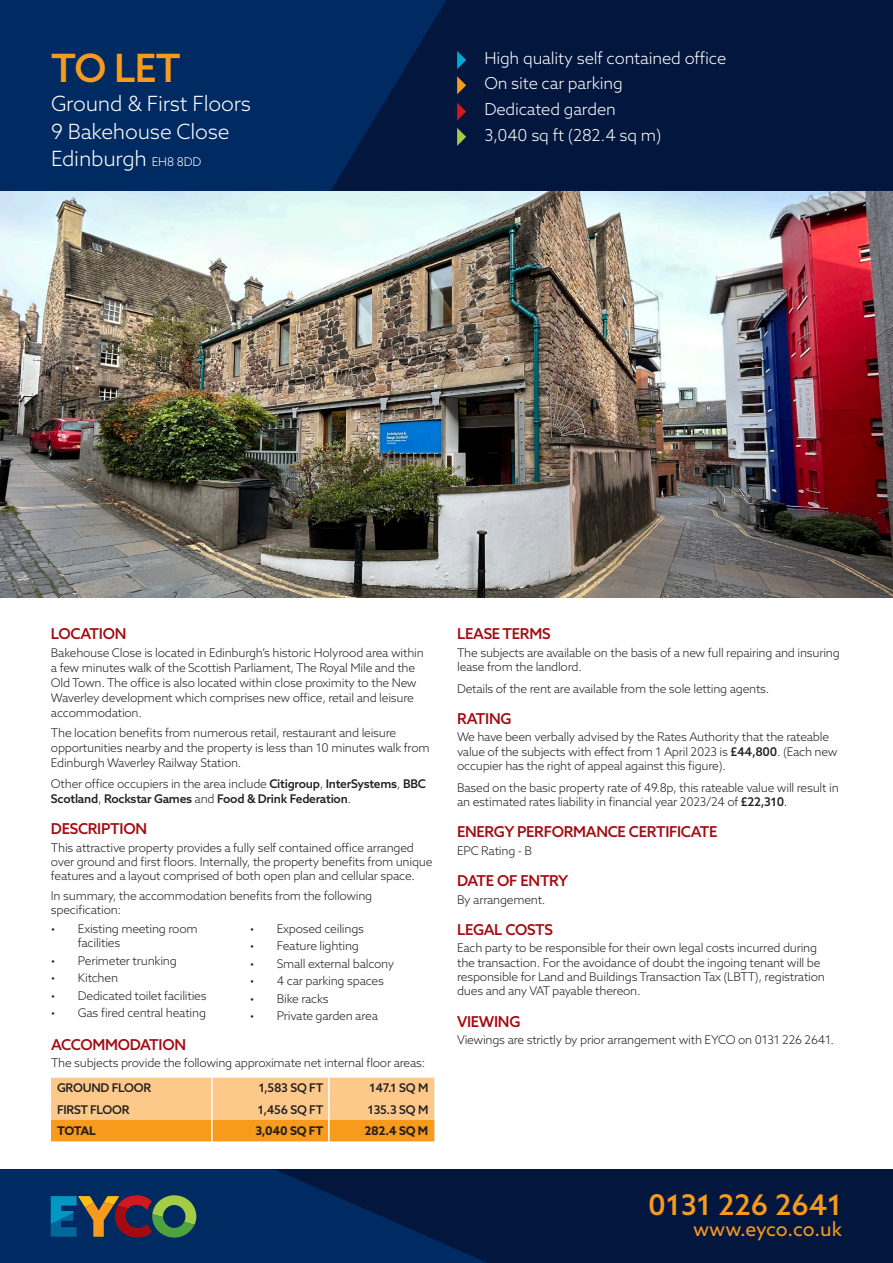
<style>
.page{position:relative;width:893px;height:1263px;background:#fff}
.page>*{position:absolute;margin:0;border:0;box-sizing:border-box;transform-origin:0 0}
.Heading_1_-_to_let{font:500 39px "Azo Sans";color:#f89a1c}
.t1{font:500 28.5px "Azo Sans";color:#f89a1c}
.Heading_2_-_address{font:300 21px "Azo Sans";letter-spacing:-.01em;color:#fff}
.t2{font:19.5px "Azo Sans";letter-spacing:-.005em;color:#f89a1c}
.Heading_3_-_square_bullets{font:300 16.5px "Azo Sans";letter-spacing:-.01em;color:#fff}
.Para_header{font:500 15px "Azo Sans";letter-spacing:-.02em;color:#a50a11}
.Body_text{font:300 12px/14.2px "Azo Sans";letter-spacing:-.02em;color:#231f20}
.Body_text-2{font:500 12px/15px "Azo Sans";letter-spacing:-.02em;color:#231f20}
.t3{font:700 12px "Azo Sans";letter-spacing:-.02em;color:#231f20}
.s1{font-size:12px}
.s2{font-weight:300}
.s3{font-weight:500}
</style>
<div class="page">
<div style="left:0;top:0;width:893px;height:191px;background:#03173e"></div>
<div style="left:0;top:1169px;width:893px;height:94px;background:#03173e"></div>
<svg style="left:0;top:1169px;width:487px;height:94px;fill:#002a62"></svg>
<svg style="left:0;top:0;width:446px;height:191px;background:#00275d"></svg>
<svg style="left:457px;top:51px;width:9px;height:18px"></svg>
<svg style="left:457px;top:76px;width:9px;height:18px"></svg>
<svg style="left:457px;top:103px;width:9px;height:18px"></svg>
<svg style="left:457px;top:128px;width:9px;height:18px"></svg>
<svg style="left:51px;top:1195px;width:145px;height:42px;background:#495855"></svg>
<img style="left:0;top:191px;width:893px;height:406px">
<svg style="left:51px;top:1078px;width:383px;height:63px;background:#fbb965"></svg>
<hr style="left:211px;top:1078px;width:2px;height:20px;background:#fff">
<hr style="left:328px;top:1078px;width:2px;height:20px;background:#fff">
<hr style="left:211px;top:1098px;width:2px;height:22px;background:#fff">
<hr style="left:328px;top:1098px;width:2px;height:22px;background:#fff">
<hr style="left:211px;top:1120px;width:2px;height:21px;background:#fff">
<hr style="left:328px;top:1120px;width:2px;height:21px;background:#fff">
<p class="Heading_1_-_to_let" style="left:51px;top:43px;width:131px">TO LET</p>
<p class="Heading_2_-_address" style="left:51px;top:90px;width:202px">Ground &amp; First Floors</p>
<p class="Heading_2_-_address" style="left:51px;top:118px;width:180px">9 Bakehouse Close</p>
<p class="Heading_2_-_address" style="left:51px;top:145px;width:152px">Edinburgh <span class="s1">EH8 8DD</span></p>
<p class="Heading_3_-_square_bullets" style="left:484px;top:47px;width:243px">High quality self contained office</p>
<p class="Heading_3_-_square_bullets" style="left:484px;top:73px;width:140px">On site car parking</p>
<p class="Heading_3_-_square_bullets" style="left:484px;top:99px;width:133px">Dedicated garden</p>
<p class="Heading_3_-_square_bullets" style="left:484px;top:125px;width:179px">3,040 sq ft (282.4 sq m)</p>
<p class="Para_header" style="left:51px;top:624px;width:77px">LOCATION</p>
<p class="Body_text" style="left:51px;top:645px;width:374px;line-height:15px">Bakehouse Close is located in Edinburgh’s historic Holyrood area within a few minutes walk of the Scottish Parliament, The Royal Mile and the Old Town. The office is also located within close proximity to the New Waverley development which comprises new office, retail and leisure accommodation.</p>
<p class="Body_text" style="left:51px;top:725px;width:380px;line-height:15px">The location benefits from numerous retail, restaurant and leisure opportunities nearby and the property is less than 10 minutes walk from<br>Edinburgh Waverley Railway Station.</p>
<p class="Body_text-2" style="left:51px;top:776px;width:376px"><span class="s2">Other office occupiers in the area include</span> Citigroup<span class="s2">,</span> InterSystems<span class="s2">,</span> BBC<br>Scotland<span class="s2">,</span> Rockstar Games <span class="s2">and</span> Food &amp; Drink Federation<span class="s2">.</span></p>
<p class="Para_header" style="left:51px;top:819px;width:98px">DESCRIPTION</p>
<p class="Body_text" style="left:51px;top:840px;width:383px">This attractive property provides a fully self contained office arranged over ground and first floors. Internally, the property benefits from unique features and a layout comprised of both open plan and cellular space.</p>
<p class="Body_text" style="left:51px;top:888px;width:323px">In summary, the accommodation benefits from the following specification:</p>
<p class="Body_text" style="left:78px;top:921px;width:121px;text-indent:-27px">• Existing meeting room facilities</p>
<p class="Body_text" style="left:51px;top:953px;width:127px">• Perimeter trunking</p>
<p class="Body_text" style="left:51px;top:970px;width:69px">• Kitchen</p>
<p class="Body_text" style="left:51px;top:988px;width:157px">• Dedicated toilet facilities</p>
<p class="Body_text" style="left:51px;top:1005px;width:157px">• Gas fired central heating</p>
<p class="Body_text" style="left:250px;top:921px;width:116px">• Exposed ceilings</p>
<p class="Body_text" style="left:250px;top:939px;width:111px">• Feature lighting</p>
<p class="Body_text" style="left:250px;top:956px;width:146px">• Small external balcony</p>
<p class="Body_text" style="left:250px;top:974px;width:136px">• 4 car parking spaces</p>
<p class="Body_text" style="left:250px;top:991px;width:80px">• Bike racks</p>
<p class="Body_text" style="left:250px;top:1009px;width:130px">• Private garden area</p>
<p class="Para_header" style="left:51px;top:1034px;width:137px">ACCOMMODATION</p>
<p class="Body_text" style="left:51px;top:1055px;width:376px">The subjects provide the following approximate net internal floor areas:</p>
<p class="Body_text-2" style="left:57px;top:1080px;width:96px">GROUND FLOOR</p>
<p class="Body_text-2" style="left:259px;top:1080px;width:66px">1,583 SQ FT</p>
<p class="Body_text-2" style="left:369px;top:1080px;width:60px">147.1 SQ M</p>
<p class="Body_text-2" style="left:57px;top:1102px;width:74px">FIRST FLOOR</p>
<p class="Body_text-2" style="left:258px;top:1102px;width:67px">1,456 SQ FT</p>
<p class="Body_text-2" style="left:368px;top:1102px;width:62px">135.3 SQ M</p>
<p class="t3" style="left:57px;top:1123px;width:40px">TOTAL</p>
<p class="t3" style="left:255px;top:1123px;width:69px">3,040 SQ FT</p>
<p class="t3" style="left:364px;top:1123px;width:65px">282.4 SQ M</p>
<p class="Para_header" style="left:457px;top:624px;width:95px">LEASE TERMS</p>
<p class="Body_text" style="left:457px;top:645px;width:384px">The subjects are available on the basis of a new full repairing and insuring lease from the landlord.</p>
<p class="Body_text" style="left:457px;top:681px;width:314px">Details of the rent are available from the sole letting agents.</p>
<p class="Para_header" style="left:457px;top:709px;width:56px">RATING</p>
<p class="Body_text" style="left:457px;top:730px;width:382px">We have been verbally advised by the Rates Authority that the rateable value of the subjects with effect from 1 April 2023 is <span class="s3">£44,800</span>. (Each new occupier has the right of appeal against this figure).</p>
<p class="Body_text" style="left:457px;top:780px;width:383px">Based on the basic property rate of 49.8p, this rateable value will result in an estimated rates liability in financial year 2023/24 of <span class="s3">£22,310</span>.</p>
<p class="Para_header" style="left:457px;top:822px;width:262px">ENERGY PERFORMANCE CERTIFICATE</p>
<p class="Body_text" style="left:457px;top:843px;width:77px">EPC Rating - B</p>
<p class="Para_header" style="left:457px;top:871px;width:113px">DATE OF ENTRY</p>
<p class="Body_text" style="left:457px;top:892px;width:90px">By arrangement.</p>
<p class="Para_header" style="left:457px;top:920px;width:97px">LEGAL COSTS</p>
<p class="Body_text" style="left:457px;top:941px;width:369px">Each party to be responsible for their own legal costs incurred during the transaction. For the avoidance of doubt the ingoing tenant will be responsible for Land and Buildings Transaction Tax (LBTT), registration dues and any VAT payable thereon.</p>
<p class="Para_header" style="left:457px;top:1011px;width:65px">VIEWING</p>
<p class="Body_text" style="left:457px;top:1033px;width:378px">Viewings are strictly by prior arrangement with EYCO on 0131 226 2641.</p>
<h2 class="t1" style="left:648px;top:1187px;width:195px">0131 226 2641</h2>
<h3 class="t2" style="left:693px;top:1217px;width:150px">www.eyco.co.uk</h3>
</div>
